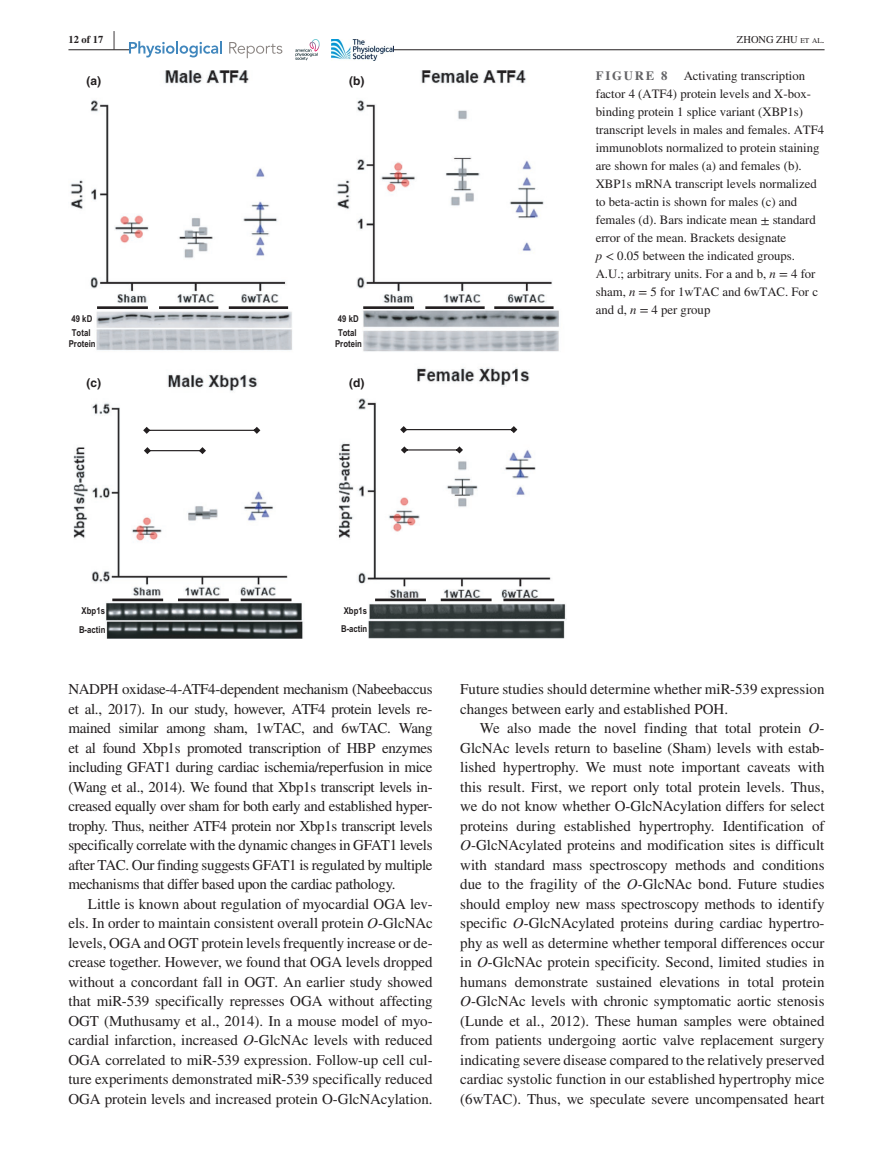
<style>
.page{position:relative;width:893px;height:1174px;background:#fff}
.page>*{position:absolute;margin:0;border:0;box-sizing:border-box;transform-origin:0 0}
.t1{font:700 25.95px "STIX";color:#231f20;scale:.36 1}
.t2{font:15px/19.5px "STIX";color:#231f20;text-align:justify}
.t3{font:12.75px/18px "STIX";color:#231f20}
.t4{font:700 12.75px "STIX";letter-spacing:.14em;color:#636366}
.t5{font:700 12px "Helvetica";color:#231f20}
.t6{font:10.5px "STIX";color:#231f20}
.t7{font:700 10.5px "STIX";color:#231f20}
.t8{font:700 9.45px/14px "Arial Narrow";letter-spacing:.005em;color:#231f20}
.s1{font-size:7.35px}
.s2{font-style:italic}
</style>
<div class="page">
<hr style="left:68px;top:49px;width:756px;height:1px;background:#231f20">
<div style="left:129px;top:39px;width:265px;height:21px;background:#fff"></div>
<svg style="left:295px;top:39px;width:25px;height:21px"></svg>
<img style="left:332px;top:39px;width:62px;height:21px">
<svg style="left:129px;top:41px;width:93px;height:16px"></svg>
<svg style="left:229px;top:42px;width:53px;height:16px"></svg>
<img style="left:70px;top:70px;width:496px;height:568px">
<hr style="left:97px;top:306px;width:51px;height:3px;background:#231f20">
<hr style="left:159px;top:306px;width:59px;height:3px;background:#231f20">
<hr style="left:229px;top:306px;width:59px;height:3px;background:#231f20">
<hr style="left:363px;top:306px;width:51px;height:3px;background:#231f20">
<hr style="left:425px;top:306px;width:60px;height:3px;background:#231f20">
<hr style="left:494px;top:306px;width:60px;height:3px;background:#231f20">
<hr style="left:112px;top:598px;width:51px;height:3px;background:#231f20">
<hr style="left:178px;top:598px;width:51px;height:3px;background:#231f20">
<hr style="left:241px;top:598px;width:50px;height:3px;background:#231f20">
<hr style="left:375px;top:598px;width:51px;height:3px;background:#231f20">
<hr style="left:441px;top:598px;width:51px;height:3px;background:#231f20">
<hr style="left:503px;top:598px;width:51px;height:3px;background:#231f20">
<svg style="left:144px;top:447px;width:62px;height:7px"></svg>
<svg style="left:143px;top:427px;width:117px;height:7px"></svg>
<svg style="left:401px;top:446px;width:62px;height:7px"></svg>
<svg style="left:400px;top:426px;width:117px;height:7px"></svg>
<p class="t7" style="left:68px;top:33px;width:36px">12 of 17</p>
<h1 class="t1" style="left:113px;top:24px;width:7px">|</h1>
<p class="t6" style="left:737px;top:32px;width:89px">ZHONG ZHU <span class="s1">et al</span>.</p>
<p class="t5" style="left:86px;top:73px;width:16px">(a)</p>
<p class="t5" style="left:349px;top:73px;width:17px">(b)</p>
<p class="t8" style="left:72px;top:311px;width:22px">49 kD<br>Total</p>
<p class="t8" style="left:69px;top:336px;width:28px">Protein</p>
<p class="t8" style="left:338px;top:311px;width:22px">49 kD<br>Total</p>
<p class="t8" style="left:335px;top:336px;width:28px">Protein</p>
<p class="t5" style="left:86px;top:376px;width:16px">(c)</p>
<p class="t5" style="left:349px;top:376px;width:17px">(d)</p>
<p class="t4" style="left:596px;top:68px;width:73px">FIGURE 8</p>
<p class="t3" style="left:596px;top:67px;width:230px;text-indent:88px">Activating transcription factor 4 (ATF4) protein levels and X-box&shy;binding protein 1 splice variant (XBP1s) transcript levels in males and females. ATF4 immunoblots normalized to protein staining are shown for males (a) and females (b).<br>XBP1s mRNA transcript levels normalized to beta-actin is shown for males (c) and females (d). Bars indicate mean ± standard error of the mean. Brackets designate<br><span class="s2">p</span> &lt; 0.05 between the indicated groups.<br>A.U.; arbitrary units. For a and b, <span class="s2">n</span> = 4 for sham, <span class="s2">n</span> = 5 for 1wTAC and 6wTAC. For c and d, <span class="s2">n</span> = 4 per group</p>
<p class="t8" style="left:79px;top:601px;width:28px;line-height:18.3px">Xbp1s<br>Β-actin</p>
<p class="t8" style="left:341px;top:601px;width:28px;line-height:18.3px">Xbp1s<br>Β-actin</p>
<p class="t2" style="left:68px;top:680px;width:366px">NADPH oxidase-4-ATF4-dependent mechanism (Nabeebaccus et al., 2017). In our study, however, ATF4 protein levels re&shy;mained similar among sham, 1wTAC, and 6wTAC. Wang et al found Xbp1s promoted transcription of HBP enzymes including GFAT1 during cardiac ischemia/reperfusion in mice (Wang et al., 2014). We found that Xbp1s transcript levels in&shy;creased equally over sham for both early and established hyper&shy;trophy. Thus, neither ATF4 protein nor Xbp1s transcript levels specifically correlate with the dynamic changes in GFAT1 levels after TAC. Our finding suggests GFAT1 is regulated by multiple mechanisms that differ based upon the cardiac pathology.</p>
<p class="t2" style="left:68px;top:895px;width:366px;text-indent:20px">Little is known about regulation of myocardial OGA lev&shy;els. In order to maintain consistent overall protein <span class="s2">O</span>-GlcNAc levels, OGA and OGT protein levels frequently increase or de&shy;crease together. However, we found that OGA levels dropped without a concordant fall in OGT. An earlier study showed that miR-539 specifically represses OGA without affecting OGT (Muthusamy et al., 2014). In a mouse model of myo&shy;cardial infarction, increased <span class="s2">O</span>-GlcNAc levels with reduced OGA correlated to miR-539 expression. Follow-up cell cul&shy;ture experiments demonstrated miR-539 specifically reduced OGA protein levels and increased protein O-GlcNAcylation.</p>
<p class="t2" style="left:460px;top:680px;width:366px">Future studies should determine whether miR-539 expression changes between early and established POH.</p>
<p class="t2" style="left:460px;top:719px;width:366px;text-indent:20px">We also made the novel finding that total protein <span class="s2">O</span>-GlcNAc levels return to baseline (Sham) levels with estab&shy;lished hypertrophy. We must note important caveats with this result. First, we report only total protein levels. Thus, we do not know whether O-GlcNAcylation differs for select proteins during established hypertrophy. Identification of <span class="s2">O</span>-GlcNAcylated proteins and modification sites is difficult with standard mass spectroscopy methods and conditions due to the fragility of the <span class="s2">O</span>-GlcNAc bond. Future studies should employ new mass spectroscopy methods to identify specific <span class="s2">O</span>-GlcNAcylated proteins during cardiac hypertro&shy;phy as well as determine whether temporal differences occur in <span class="s2">O</span>-GlcNAc protein specificity. Second, limited studies in humans demonstrate sustained elevations in total protein <span class="s2">O</span>-GlcNAc levels with chronic symptomatic aortic stenosis (Lunde et al., 2012). These human samples were obtained from patients undergoing aortic valve replacement surgery indicating severe disease compared to the relatively preserved cardiac systolic function in our established hypertrophy mice (6wTAC). Thus, we speculate severe uncompensated heart</p>
</div>
